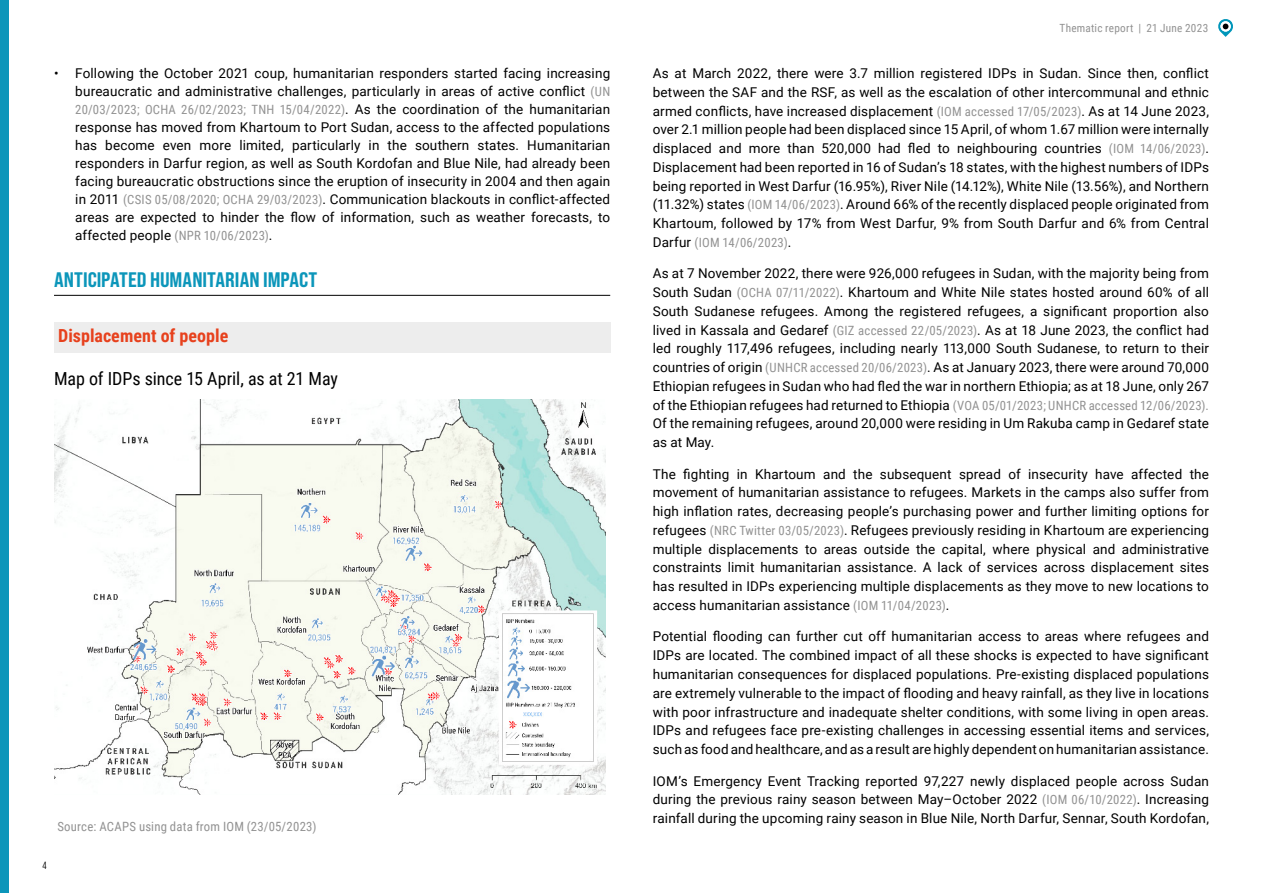
<style>
.page{position:relative;width:1263px;height:893px;background:#fff}
.page>*{position:absolute;margin:0;border:0;box-sizing:border-box;transform-origin:0 0}
.t1{font:21px "Bebas Neue Pro Semi Exp X Bold";color:#0c96ba}
.t2{font:18px "Roboto Condensed";letter-spacing:-.005em;color:#000}
.t3{font:700 18px "Roboto Condensed";color:#e7411d}
.t4{font:13.5px/18.8px "Roboto";letter-spacing:.01em;color:#000;text-align:justify}
.t5{font:12.75px "Roboto Condensed";letter-spacing:.015em;color:#929292}
.t6{font:11.25px "Roboto Condensed";letter-spacing:.02em;color:#929292}
.t7{font:10.5px "Bebas Neue Pro Middle";color:#000}
.s1{font-family:"Roboto Condensed";font-size:12.75px;color:#929292}
.s2{font-family:"Roboto";font-size:13.5px;color:#000}
</style>
<div class="page">
<svg style="left:1218px;top:19px;width:15px;height:18px"></svg>
<div style="left:0;top:0;width:9px;height:893px;background:#0c96ba"></div>
<hr style="left:54px;top:295px;width:556px;height:1px;background:#000">
<div style="left:54px;top:322px;width:556px;height:31px;background:#ededed"></div>
<img style="left:54px;top:399px;width:552px;height:396px">
<p class="t4" style="left:54px;top:64px;width:558px;line-height:18px;text-align:right">• Following the October 2021 coup, humanitarian responders started facing increasing bureaucratic and administrative challenges, particularly in areas of active conflict <span class="s1">(UN</span></p>
<p class="t5" style="left:75px;top:101px;width:536px">20/03/2023; OCHA 26/02/2023; TNH 15/04/2022)<span class="s2">. As the coordination of the humanitarian</span></p>
<p class="t4" style="left:75px;top:118px;width:536px;line-height:18px">response has moved from Khartoum to Port Sudan, access to the affected populations has become even more limited, particularly in the southern states. Humanitarian responders in Darfur region, as well as South Kordofan and Blue Nile, had already been facing bureaucratic obstructions since the eruption of insecurity in 2004 and then again in 2011 <span class="s1">(CSIS 05/08/2020; OCHA 29/03/2023)</span>. Communication blackouts in conflict-affected areas are expected to hinder the flow of information, such as weather forecasts, to affected people <span class="s1">(NPR 10/06/2023)</span>.</p>
<h1 class="t1" style="left:54px;top:267px;width:265px">ANTICIPATED HUMANITARIAN IMPACT</h1>
<h2 class="t3" style="left:58px;top:323px;width:172px">Displacement of people</h2>
<h2 class="t2" style="left:54px;top:366px;width:285px">Map of IDPs since 15 April, as at 21 May</h2>
<p class="t7" style="left:43px;top:859px;width:6px">4</p>
<p class="t5" style="left:57px;top:817px;width:261px">Source: ACAPS using data from IOM (23/05/2023)</p>
<p class="t6" style="left:1059px;top:20px;width:150px">Thematic report | 21 June 2023</p>
<p class="t4" style="left:653px;top:63px;width:558px">As at March 2022, there were 3.7 million registered IDPs in Sudan. Since then, conflict between the SAF and the RSF, as well as the escalation of other intercommunal and ethnic armed conflicts, have increased displacement <span class="s1">(IOM accessed 17/05/2023)</span>. As at 14 June 2023, over 2.1 million people had been displaced since 15 April, of whom 1.67 million were internally displaced and more than 520,000 had fled to neighbouring countries <span class="s1">(IOM 14/06/2023)</span>.<br>Displacement had been reported in 16 of Sudan’s 18 states, with the highest numbers of IDPs being reported in West Darfur (16.95%), River Nile (14.12%), White Nile (13.56%), and Northern (11.32%) states <span class="s1">(IOM 14/06/2023)</span>. Around 66% of the recently displaced people originated from Khartoum, followed by 17% from West Darfur, 9% from South Darfur and 6% from Central</p>
<p class="t5" style="left:653px;top:233px;width:140px"><span class="s2">Darfur</span> (IOM 14/06/2023)<span class="s2">.</span></p>
<p class="t4" style="left:653px;top:264px;width:558px">As at 7 November 2022, there were 926,000 refugees in Sudan, with the majority being from South Sudan <span class="s1">(OCHA 07/11/2022)</span>. Khartoum and White Nile states hosted around 60% of all South Sudanese refugees. Among the registered refugees, a significant proportion also lived in Kassala and Gedaref <span class="s1">(GIZ accessed 22/05/2023)</span>. As at 18 June 2023, the conflict had led roughly 117,496 refugees, including nearly 113,000 South Sudanese, to return to their countries of origin <span class="s1">(UNHCR accessed 20/06/2023)</span>. As at January 2023, there were around 70,000<br>Ethiopian refugees in Sudan who had fled the war in northern Ethiopia; as at 18 June, only 267 of the Ethiopian refugees had returned to Ethiopia <span class="s1">(VOA 05/01/2023; UNHCR accessed 12/06/2023).<br></span>Of the remaining refugees, around 20,000 were residing in Um Rakuba camp in Gedaref state as at May.</p>
<p class="t4" style="left:653px;top:464px;width:558px">The fighting in Khartoum and the subsequent spread of insecurity have affected the movement of humanitarian assistance to refugees. Markets in the camps also suffer from high inflation rates, decreasing people’s purchasing power and further limiting options for refugees <span class="s1">(NRC Twitter 03/05/2023)</span>. Refugees previously residing in Khartoum are experiencing multiple displacements to areas outside the capital, where physical and administrative constraints limit humanitarian assistance. A lack of services across displacement sites has resulted in IDPs experiencing multiple displacements as they move to new locations to access humanitarian assistance <span class="s1">(IOM 11/04/2023)</span>.</p>
<p class="t4" style="left:653px;top:627px;width:558px">Potential flooding can further cut off humanitarian access to areas where refugees and IDPs are located. The combined impact of all these shocks is expected to have significant humanitarian consequences for displaced populations. Pre-existing displaced populations are extremely vulnerable to the impact of flooding and heavy rainfall, as they live in locations with poor infrastructure and inadequate shelter conditions, with some living in open areas.<br>IDPs and refugees face pre-existing challenges in accessing essential items and services, such as food and healthcare, and as a result are highly dependent on humanitarian assistance.</p>
<p class="t4" style="left:653px;top:771px;width:558px">IOM’s Emergency Event Tracking reported 97,227 newly displaced people across Sudan during the previous rainy season between May–October 2022 <span class="s1">(IOM 06/10/2022)</span>. Increasing rainfall during the upcoming rainy season in Blue Nile, North Darfur, Sennar, South Kordofan,</p>
</div>
